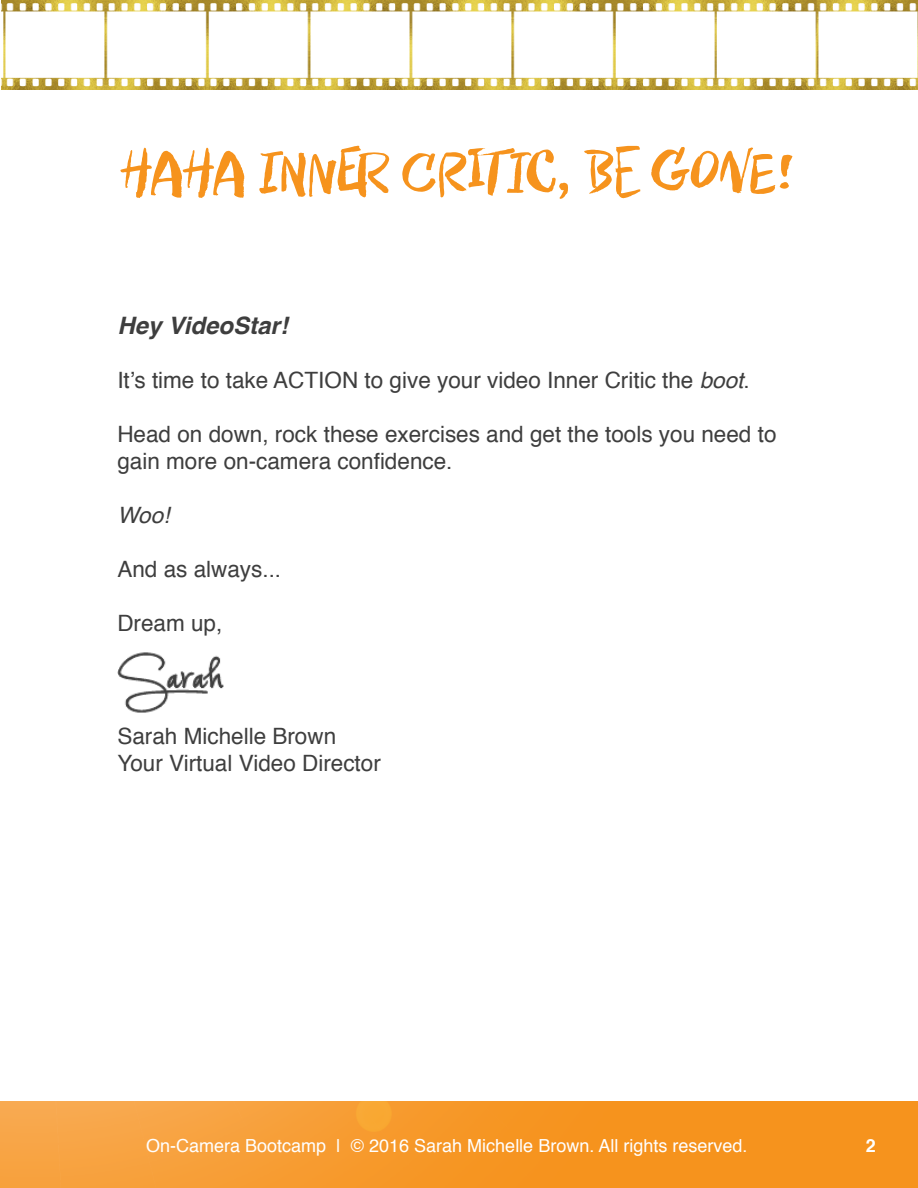
<style>
.page{position:relative;width:918px;height:1188px;background:#fff}
.page>*{position:absolute;margin:0;border:0;box-sizing:border-box;transform-origin:0 0}
.CARDIO_TITLES{font:54px "Drina";color:#f6931d;scale:1.2 1}
.BOOTCAMP_MAIN_BODY{font:italic 700 24px "Helvetica";color:#3e3e3e}
.BOOTCAMP_MAIN_BODY-2{font:22.5px/27px "Helvetica";color:#3e3e3e}
.BOOTCAMP_MAIN_BODY-3{font:italic 22.5px "Helvetica";color:#3e3e3e}
.t1{font:18px "Helvetica";color:#fff}
.t2{font:700 18px "Helvetica";color:#fff}
.s1{font-style:italic}
</style>
<div class="page">
<img style="left:0;top:1102px;width:918px;height:86px">
<img style="left:2px;top:0;width:916px;height:90px">
<img style="left:117px;top:652px;width:107px;height:61px">
<p class="CARDIO_TITLES" style="left:122px;top:139px;width:563px">HAHA INNER CRITIC, BE GONE!</p>
<p class="BOOTCAMP_MAIN_BODY" style="left:117px;top:306px;width:172px">Hey VideoStar!</p>
<p class="BOOTCAMP_MAIN_BODY-2" style="left:117px;top:368px;width:634px">It’s time to take ACTION to give your video Inner Critic the <span class="s1">boot</span>.</p>
<p class="BOOTCAMP_MAIN_BODY-2" style="left:117px;top:422px;width:661px">Head on down, rock these exercises and get the tools you need to gain more on-camera confidence.</p>
<p class="BOOTCAMP_MAIN_BODY-3" style="left:117px;top:498px;width:54px">Woo!</p>
<p class="BOOTCAMP_MAIN_BODY-2" style="left:117px;top:557px;width:165px">And as always...</p>
<p class="BOOTCAMP_MAIN_BODY-2" style="left:117px;top:611px;width:107px">Dream up,</p>
<p class="BOOTCAMP_MAIN_BODY-2" style="left:117px;top:723px;width:220px">Sarah Michelle Brown</p>
<p class="BOOTCAMP_MAIN_BODY-2" style="left:117px;top:750px;width:265px">Your Virtual Video Director</p>
<p class="t1" style="left:146px;top:1132px;width:603px">On-Camera Bootcamp | © 2016 Sarah Michelle Brown. All rights reserved.</p>
<p class="t2" style="left:866px;top:1131px;width:12px">2</p>
</div>
